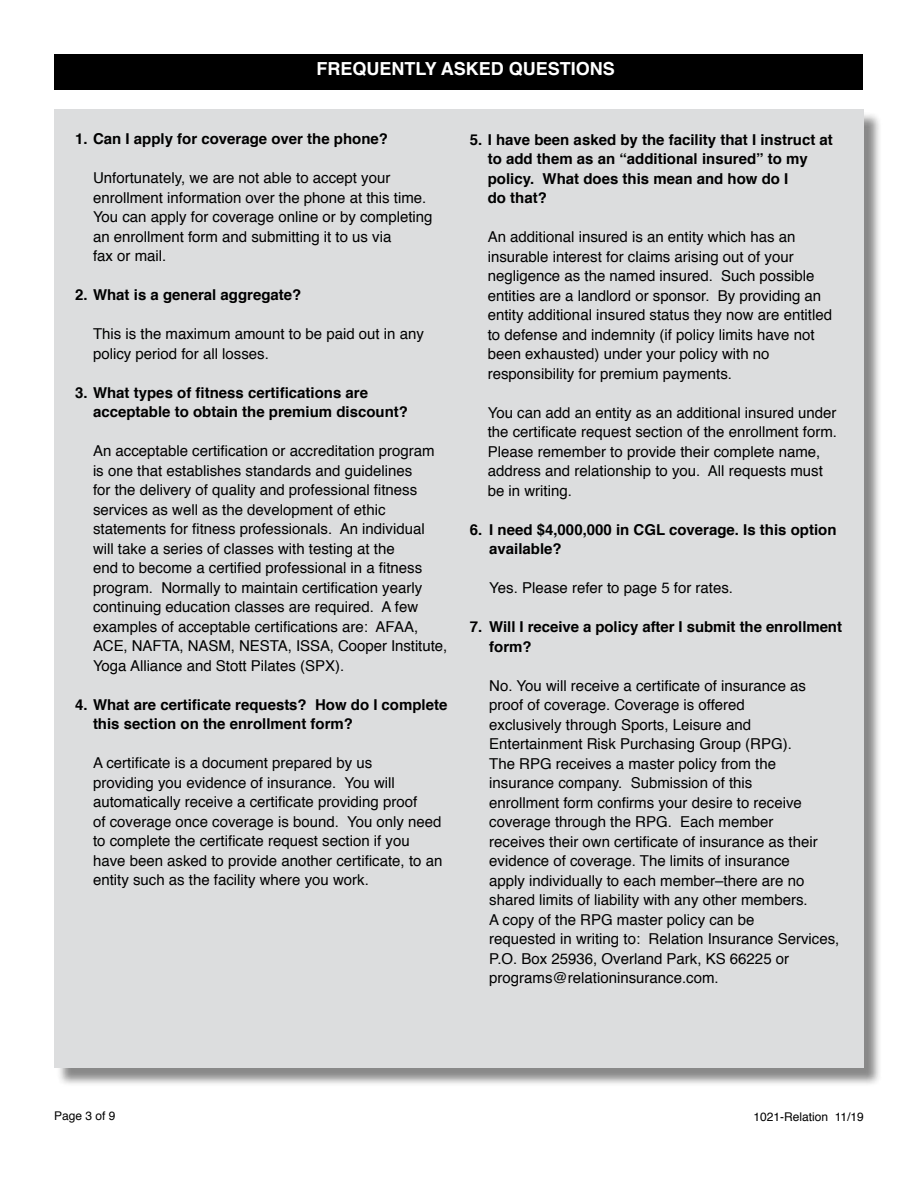
<style>
.page{position:relative;width:918px;height:1188px;background:#fff}
.page>*{position:absolute;margin:0;border:0;box-sizing:border-box;transform-origin:0 0}
.t1{font:700 18px "Helvetica";color:#fff}
.t2{font:15px/19.5px "Helvetica";color:#000}
.t3{font:700 15px/19.5px "Helvetica";color:#000}
.t4{font:12px "Helvetica";color:#000}
</style>
<div class="page">
<div style="left:56px;top:112px;width:827px;height:975px;background:#000;opacity:.47"></div>
<div style="left:54px;top:110px;width:810px;height:958px;background:#dcddde"></div>
<div style="left:54px;top:54px;width:808px;height:36px;background:#000"></div>
<p class="t1" style="left:317px;top:54px;width:300px">FREQUENTLY ASKED QUESTIONS</p>
<p class="t3" style="left:75px;top:130px;width:315px">1. Can I apply for coverage over the phone?</p>
<p class="t2" style="left:93px;top:169px;width:341px">Unfortunately, we are not able to accept your enrollment information over the phone at this time.<br>You can apply for coverage online or by completing an enrollment form and submitting it to us via<br>fax or mail.</p>
<p class="t3" style="left:75px;top:286px;width:228px">2. What is a general aggregate?</p>
<p class="t2" style="left:93px;top:325px;width:332px">This is the maximum amount to be paid out in any policy period for all losses.</p>
<p class="t3" style="left:93px;top:383px;width:317px;text-indent:-18px">3. What types of fitness certifications are acceptable to obtain the premium discount?</p>
<p class="t2" style="left:93px;top:442px;width:356px">An acceptable certification or accreditation program is one that establishes standards and guidelines<br>for the delivery of quality and professional fitness services as well as the development of ethic statements for fitness professionals. An individual will take a series of classes with testing at the<br>end to become a certified professional in a fitness program. Normally to maintain certification yearly continuing education classes are required. A few examples of acceptable certifications are: AFAA, ACE, NAFTA, NASM, NESTA, ISSA, Cooper Institute, Yoga Alliance and Stott Pilates (SPX).</p>
<p class="t3" style="left:93px;top:695px;width:356px;text-indent:-18px">4. What are certificate requests? How do I complete this section on the enrollment form?</p>
<p class="t2" style="left:93px;top:754px;width:351px">A certificate is a document prepared by us<br>providing you evidence of insurance. You will automatically receive a certificate providing proof<br>of coverage once coverage is bound. You only need to complete the certificate request section if you have been asked to provide another certificate, to an entity such as the facility where you work.</p>
<p class="t3" style="left:488px;top:130px;width:347px;text-indent:-18px">5. I have been asked by the facility that I instruct at to add them as an “additional insured” to my policy. What does this mean and how do I<br>do that?</p>
<p class="t2" style="left:488px;top:228px;width:346px">An additional insured is an entity which has an insurable interest for claims arising out of your negligence as the named insured. Such possible entities are a landlord or sponsor. By providing an entity additional insured status they now are entitled to defense and indemnity (if policy limits have not been exhausted) under your policy with no responsibility for premium payments.</p>
<p class="t2" style="left:488px;top:403px;width:351px">You can add an entity as an additional insured under the certificate request section of the enrollment form.<br>Please remember to provide their complete name, address and relationship to you. All requests must be in writing.</p>
<p class="t3" style="left:489px;top:520px;width:349px;text-indent:-20px">6. I need $4,000,000 in CGL coverage. Is this option available?</p>
<p class="t2" style="left:489px;top:579px;width:245px">Yes. Please refer to page 5 for rates.</p>
<p class="t3" style="left:489px;top:617px;width:354px;text-indent:-20px">7. Will I receive a policy after I submit the enrollment form?</p>
<p class="t2" style="left:489px;top:676px;width:352px">No. You will receive a certificate of insurance as proof of coverage. Coverage is offered<br>exclusively through Sports, Leisure and Entertainment Risk Purchasing Group (RPG).<br>The RPG receives a master policy from the insurance company. Submission of this<br>enrollment form confirms your desire to receive coverage through the RPG. Each member<br>receives their own certificate of insurance as their evidence of coverage. The limits of insurance<br>apply individually to each member–there are no shared limits of liability with any other members.<br>A copy of the RPG master policy can be<br>requested in writing to: Relation Insurance Services, P.O. Box 25936, Overland Park, KS 66225 or programs@relationinsurance.com.</p>
<p class="t4" style="left:54px;top:1107px;width:63px">Page 3 of 9</p>
<p class="t4" style="left:753px;top:1108px;width:112px">1021-Relation 11/19</p>
</div>
